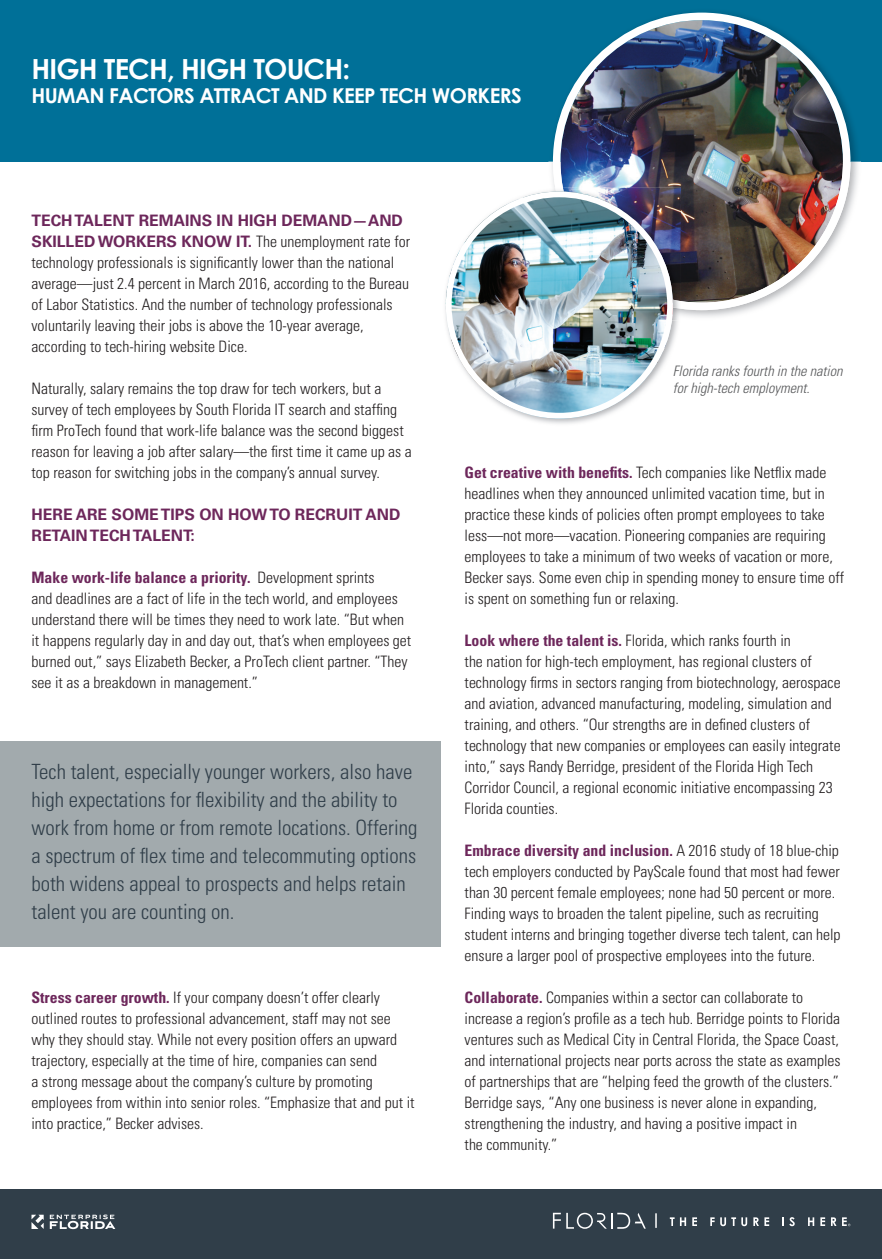
<style>
.page{position:relative;width:882px;height:1260px;background:#fff}
.page>*{position:absolute;margin:0;border:0;box-sizing:border-box;transform-origin:0 0}
.t1{font:700 27.82px "Century Gothic";letter-spacing:-.03em;color:#fff}
.t2{font:300 condensed 21px/28px "Univers LT Std";color:#303e49}
.t3{font:700 20.47px "Century Gothic";letter-spacing:-.03em;color:#fff}
.t4{font:300 condensed 15.75px/21px "Univers LT Std";color:#231f20}
.t5{font:700 15.75px/21px "Univers LT Std";color:#6d275b}
.t6{font:italic 300 condensed 14.35px/17.3px "Univers LT Std";color:#57585a}
.s1{font-weight:700;font-stretch:normal;color:#6d275b}
.s2{font-weight:700;color:#6d275b}
</style>
<div class="page">
<div style="left:0;top:0;width:882px;height:161px;background:#007098"></div>
<div style="left:0;top:741px;width:441px;height:206px;background:#a2aaad"></div>
<div style="left:0;top:1189px;width:882px;height:70px;background:#303e49"></div>
<svg style="left:553px;top:1213px;width:93px;height:16px"></svg>
<svg style="left:656px;top:1213px;width:1px;height:15px"></svg>
<svg style="left:670px;top:1217px;width:16px;height:9px"></svg>
<svg style="left:692px;top:1217px;width:5px;height:9px"></svg>
<svg style="left:710px;top:1217px;width:37px;height:9px"></svg>
<svg style="left:753px;top:1217px;width:16px;height:9px"></svg>
<svg style="left:782px;top:1217px;width:13px;height:9px"></svg>
<svg style="left:808px;top:1217px;width:6px;height:9px"></svg>
<svg style="left:820px;top:1217px;width:5px;height:9px"></svg>
<svg style="left:831px;top:1217px;width:19px;height:9px"></svg>
<svg style="left:32px;top:1215px;width:12px;height:14px"></svg>
<svg style="left:50px;top:1215px;width:65px;height:14px"></svg>
<img style="left:549px;top:12px;width:312px;height:305px">
<img style="left:553px;top:13px;width:298px;height:297px">
<img style="left:555px;top:188px;width:126px;height:121px">
<img style="left:445px;top:189px;width:231px;height:232px">
<h1 class="t1" style="left:32px;top:51px;width:320px">HIGH TECH, HIGH TOUCH:</h1>
<p class="t3" style="left:32px;top:83px;width:492px">HUMAN FACTORS ATTRACT AND KEEP TECH WORKERS</p>
<p class="t4" style="left:32px;top:210px;width:380px"><span class="s1">TECH TALENT REMAINS IN HIGH DEMAND—AND SKILLED WORKERS KNOW IT.</span> The unemployment rate for technology professionals is significantly lower than the national average—just 2.4 percent in March 2016, according to the Bureau of Labor Statistics. And the number of technology professionals voluntarily leaving their jobs is above the 10-year average, according to tech-hiring website Dice.</p>
<p class="t4" style="left:32px;top:378px;width:382px">Naturally, salary remains the top draw for tech workers, but a survey of tech employees by South Florida IT search and staffing firm ProTech found that work-life balance was the second biggest reason for leaving a job after salary—the first time it came up as a top reason for switching jobs in the company’s annual survey.</p>
<p class="t5" style="left:32px;top:504px;width:370px">HERE ARE SOME TIPS ON HOW TO RECRUIT AND<br>RETAIN TECH TALENT:</p>
<p class="t4" style="left:32px;top:567px;width:381px"><span class="s2">Make work-life balance a priority.</span> Development sprints<br>and deadlines are a fact of life in the tech world, and employees understand there will be times they need to work late. “But when it happens regularly day in and day out, that’s when employees get burned out,” says Elizabeth Becker, a ProTech client partner. “They see it as a breakdown in management.”</p>
<p class="t2" style="left:32px;top:758px;width:387px">Tech talent, especially younger workers, also have high expectations for flexibility and the ability to work from home or from remote locations. Offering a spectrum of flex time and telecommuting options both widens appeal to prospects and helps retain talent you are counting on.</p>
<p class="t4" style="left:32px;top:987px;width:385px"><span class="s2">Stress career growth.</span> If your company doesn’t offer clearly outlined routes to professional advancement, staff may not see why they should stay. While not every position offers an upward trajectory, especially at the time of hire, companies can send<br>a strong message about the company’s culture by promoting employees from within into senior roles. “Emphasize that and put it into practice,” Becker advises.</p>
<p class="t6" style="left:673px;top:362px;width:171px">Florida ranks fourth in the nation for high-tech employment.</p>
<p class="t4" style="left:465px;top:462px;width:381px"><span class="s2">Get creative with benefits.</span> Tech companies like Netflix made headlines when they announced unlimited vacation time, but in practice these kinds of policies often prompt employees to take less—not more—vacation. Pioneering companies are requiring employees to take a minimum of two weeks of vacation or more, Becker says. Some even chip in spending money to ensure time off is spent on something fun or relaxing.</p>
<p class="t4" style="left:465px;top:630px;width:378px"><span class="s2">Look where the talent is.</span> Florida, which ranks fourth in<br>the nation for high-tech employment, has regional clusters of technology firms in sectors ranging from biotechnology, aerospace and aviation, advanced manufacturing, modeling, simulation and training, and others. “Our strengths are in defined clusters of technology that new companies or employees can easily integrate into,” says Randy Berridge, president of the Florida High Tech Corridor Council, a regional economic initiative encompassing 23<br>Florida counties.</p>
<p class="t4" style="left:465px;top:840px;width:378px"><span class="s2">Embrace diversity and inclusion.</span> A 2016 study of 18 blue-chip tech employers conducted by PayScale found that most had fewer than 30 percent female employees; none had 50 percent or more.<br>Finding ways to broaden the talent pipeline, such as recruiting student interns and bringing together diverse tech talent, can help ensure a larger pool of prospective employees into the future.</p>
<p class="t4" style="left:465px;top:987px;width:378px"><span class="s2">Collaborate.</span> Companies within a sector can collaborate to increase a region’s profile as a tech hub. Berridge points to Florida ventures such as Medical City in Central Florida, the Space Coast, and international projects near ports across the state as examples of partnerships that are “helping feed the growth of the clusters.” Berridge says, “Any one business is never alone in expanding, strengthening the industry, and having a positive impact in<br>the community.”</p>
</div>
